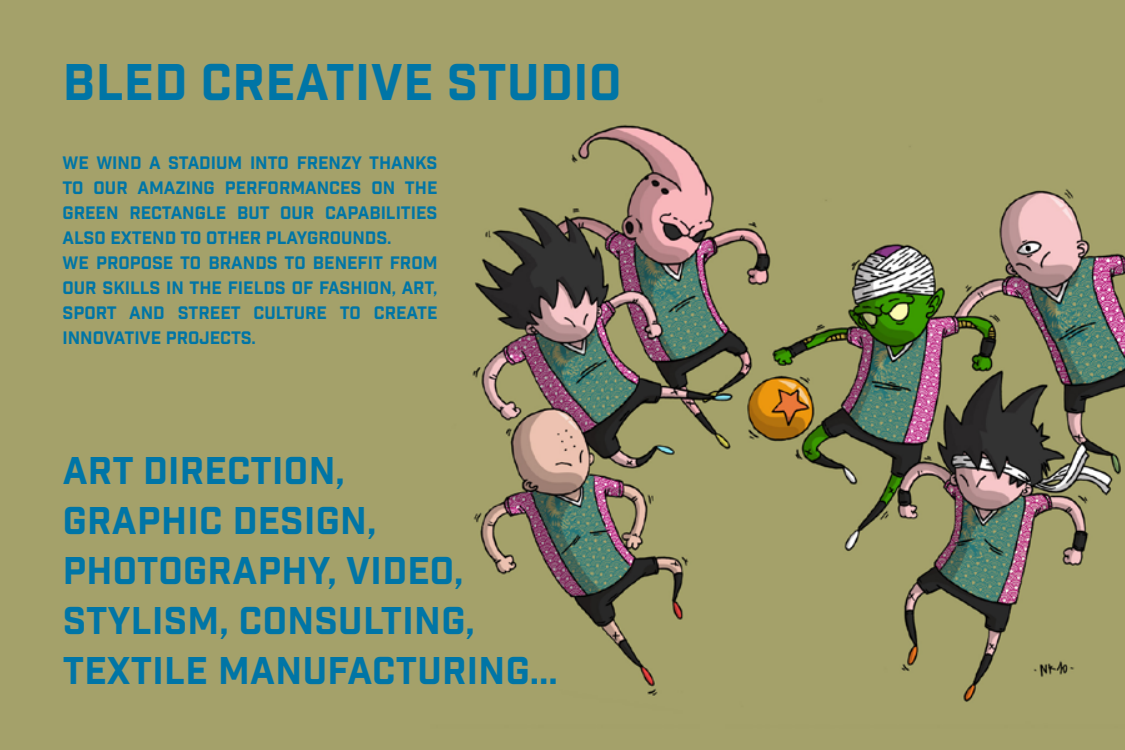
<style>
.page{position:relative;width:1125px;height:750px;background:#a4a16a}
.page>*{position:absolute;margin:0;border:0;box-sizing:border-box;transform-origin:0 0}
.t1{font:50px "Industry Inc Base";letter-spacing:.01em;color:#0075a6}
.t2{font:37.5px/50px "Industry Inc Base";letter-spacing:.01em;color:#0075a6}
.t3{font:17.5px/25px "Industry Inc Base";color:#0075a6}
</style>
<div class="page">
<img style="left:472px;top:124px;width:653px;height:578px">
<h1 class="t1" style="left:63px;top:52px;width:560px">BLED CREATIVE STUDIO</h1>
<p class="t3" style="left:62px;top:152px;width:377px">WE WIND A STADIUM INTO FRENZY THANKS TO OUR AMAZING PERFORMANCES ON THE GREEN RECTANGLE BUT OUR CAPABILITIES ALSO EXTEND TO OTHER PLAYGROUNDS.<br>WE PROPOSE TO BRANDS TO BENEFIT FROM OUR SKILLS IN THE FIELDS OF FASHION, ART, SPORT AND STREET CULTURE TO CREATE INNOVATIVE PROJECTS.</p>
<h2 class="t2" style="left:63px;top:447px;width:497px">ART DIRECTION,<br>GRAPHIC DESIGN,<br>PHOTOGRAPHY, VIDEO,<br>STYLISM, CONSULTING,<br>TEXTILE MANUFACTURING...</h2>
</div>
